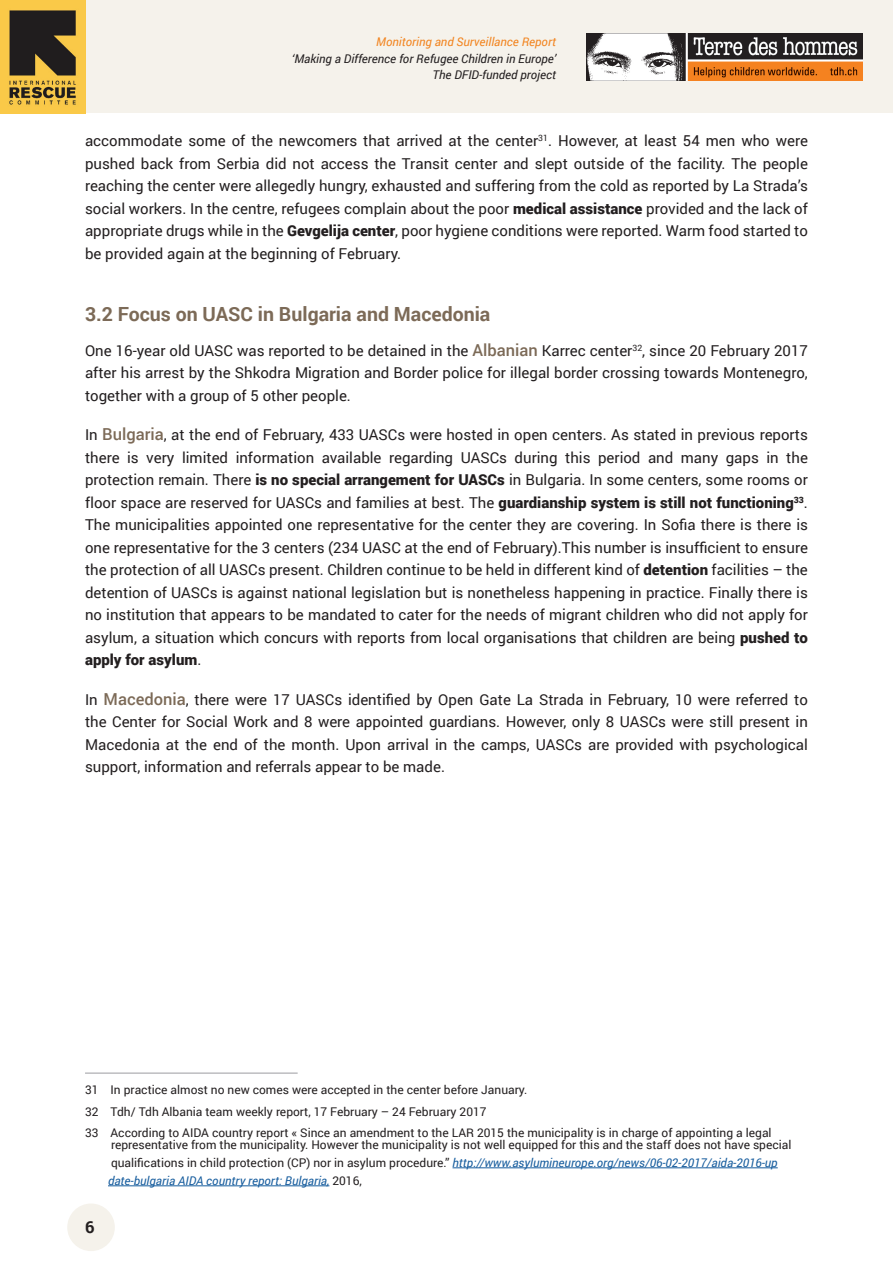
<style>
.page{position:relative;width:893px;height:1263px;background:#fff}
.page>*{position:absolute;margin:0;border:0;box-sizing:border-box;transform-origin:0 0}
.t1{font:700 19.5px "Roboto";color:#7c6a57}
.t2{font:700 16.5px "Roboto";color:#231f20}
.t3{font:15px/22.5px "Roboto";color:#231f20;text-align:justify}
.t4{font:12px/21.3px "Roboto";color:#231f20}
.t5{font:italic 12px/16.5px "Roboto";color:#231f20;text-align:right}
.t6{font:italic 12px "Roboto";color:#f28521}
.s1{font-weight:900}
.s2{font-weight:500;font-size:16.5px;color:#7c6a57}
.s3{font-style:italic;color:#175d9e}
</style>
<div class="page">
<div style="left:0;top:0;width:893px;height:112px;background:#f5f2eb"></div>
<div style="left:67px;top:1203px;width:48px;height:48px;background:#f5f2eb;border-radius:50%"></div>
<img style="left:586px;top:33px;width:276px;height:48px">
<img style="left:0;top:0;width:85px;height:113px">
<hr style="left:85px;top:1072px;width:213px;height:2px;background:#bcbdc0">
<hr style="left:453px;top:1167px;width:325px;height:1px;background:#175d9e">
<hr style="left:108px;top:1185px;width:221px;height:1px;background:#175d9e">
<p class="t6" style="left:376px;top:33px;width:181px">Monitoring and Surveillance Report</p>
<p class="t5" style="left:292px;top:50px;width:266px">‘Making a Difference for Refugee Children in Europe’<br>The DFID-funded project</p>
<p class="t3" style="left:85px;top:129px;width:724px">accommodate some of the newcomers that arrived at the center<sup>31</sup>. However, at least 54 men who were pushed back from Serbia did not access the Transit center and slept outside of the facility. The people reaching the center were allegedly hungry, exhausted and suffering from the cold as reported by La Strada’s social workers. In the centre, refugees complain about the poor <span class="s1">medical assistance</span> provided and the lack of appropriate drugs while in the <span class="s1">Gevgelija center</span>, poor hygiene conditions were reported. Warm food started to be provided again at the beginning of February.</p>
<h1 class="t1" style="left:85px;top:300px;width:407px">3.2 Focus on UASC in Bulgaria and Macedonia</h1>
<p class="t3" style="left:85px;top:339px;width:724px">One 16-year old UASC was reported to be detained in the <span class="s2">Albanian</span> Karrec center<sup>32</sup>, since 20 February 2017 after his arrest by the Shkodra Migration and Border police for illegal border crossing towards Montenegro, together with a group of 5 other people.</p>
<p class="t3" style="left:85px;top:423px;width:724px">In <span class="s2">Bulgaria</span>, at the end of February, 433 UASCs were hosted in open centers. As stated in previous reports there is very limited information available regarding UASCs during this period and many gaps in the protection remain. There <span class="s1">is no special arrangement for UASCs</span> in Bulgaria. In some centers, some rooms or floor space are reserved for UASCs and families at best. The <span class="s1">guardianship system is still not functioning</span><sup>33</sup>.<br>The municipalities appointed one representative for the center they are covering. In Sofia there is there is one representative for the 3 centers (234 UASC at the end of February).This number is insufficient to ensure the protection of all UASCs present. Children continue to be held in different kind of <span class="s1">detention</span> facilities – the detention of UASCs is against national legislation but is nonetheless happening in practice. Finally there is no institution that appears to be mandated to cater for the needs of migrant children who did not apply for asylum, a situation which concurs with reports from local organisations that children are being <span class="s1">pushed to apply for asylum</span>.</p>
<p class="t3" style="left:85px;top:688px;width:724px">In <span class="s2">Macedonia</span>, there were 17 UASCs identified by Open Gate La Strada in February, 10 were referred to the Center for Social Work and 8 were appointed guardians. However, only 8 UASCs were still present in Macedonia at the end of the month. Upon arrival in the camps, UASCs are provided with psychological support, information and referrals appear to be made.</p>
<p class="t4" style="left:85px;top:1079px;width:688px">31 In practice almost no new comes were accepted in the center before January.<br>32 Tdh/ Tdh Albania team weekly report, 17 February – 24 February 2017<br>33 According to AIDA country report « Since an amendment to the LAR 2015 the municipality is in charge of appointing a legal</p>
<p class="t4" style="left:108px;top:1135px;width:685px;line-height:18px">representative from the municipality. However the municipality is not well equipped for this and the staff does not have special qualifications in child protection (CP) nor in asylum procedure.” <span class="s3">http://www.asylumineurope.org/news/06-02-2017/aida-2016-up date-bulgaria AIDA country report: Bulgaria,</span> 2016,</p>
<p class="t2" style="left:85px;top:1215px;width:11px">6</p>
</div>
